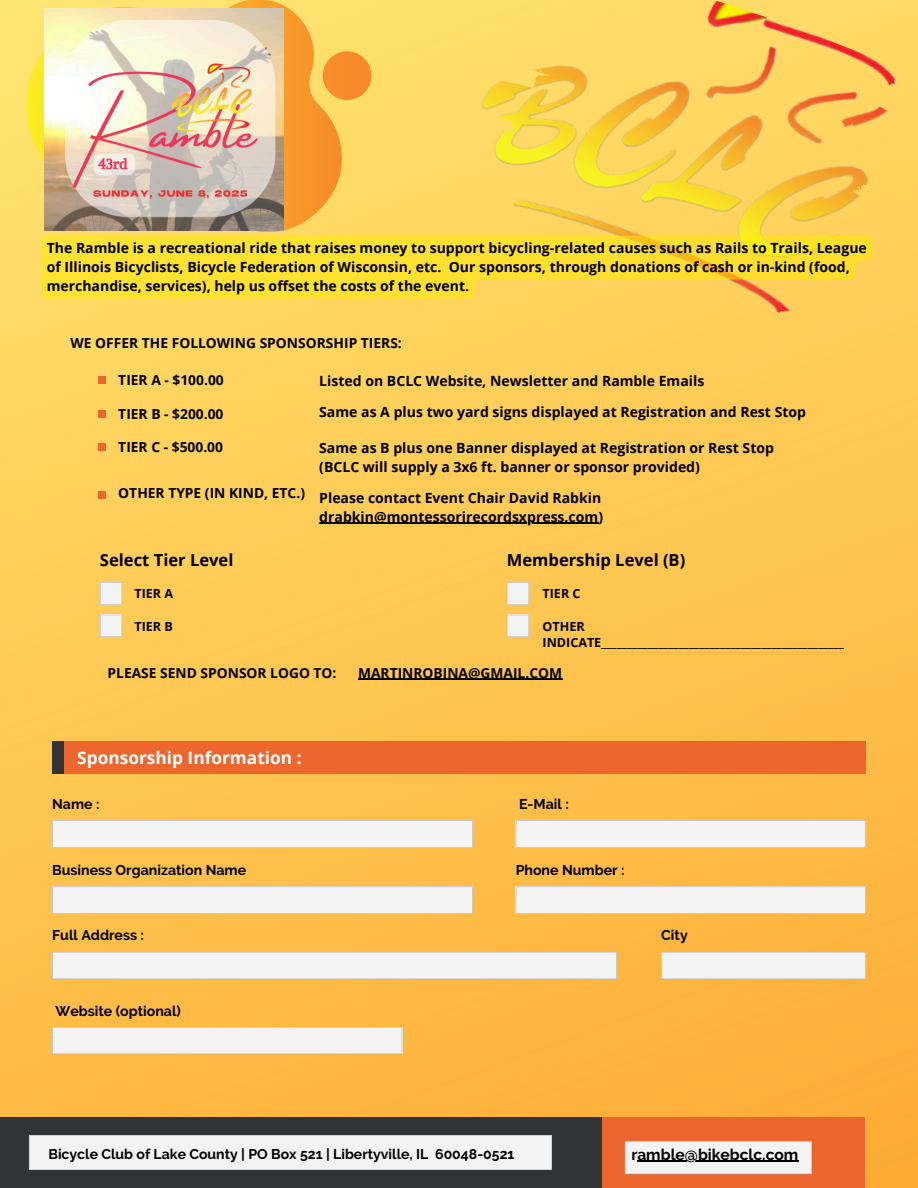
<style>
.page{position:relative;width:918px;height:1188px;background:#fff}
.page>*{position:absolute;margin:0;border:0;box-sizing:border-box;transform-origin:0 0}
.t1{font:700 17.25px "Open Sans";color:#fff}
.t2{font:700 16.65px "Open Sans";color:#000}
.t3{font:700 15.6px "Raleway";color:#000}
.t4{font:700 14.1px/19.2px "Open Sans";color:#000}
.t5{font:700 14.1px "Raleway";color:#000}
.t6{font:700 13.8px "Open Sans";color:#000}
.t7{font:700 12.6px "Open Sans";color:#000}
</style>
<div class="page">
<img style="left:0;top:0;width:918px;height:1188px">
<div style="left:98px;top:377px;width:8px;height:7px;background:#ed662e"></div>
<div style="left:98px;top:410px;width:8px;height:7px;background:#ed662e"></div>
<div style="left:98px;top:443px;width:8px;height:7px;background:#ed662e"></div>
<div style="left:98px;top:491px;width:8px;height:7px;background:#ed662e"></div>
<div style="left:601px;top:1118px;width:263px;height:70px;background:#ed662e"></div>
<div style="left:0;top:1118px;width:601px;height:70px;background:#313335"></div>
<div style="left:52px;top:742px;width:814px;height:32px;background:#ed662e"></div>
<div style="left:54px;top:742px;width:10px;height:32px;background:#313335"></div>
<svg style="left:100px;top:582px;width:22px;height:22px"></svg>
<svg style="left:100px;top:615px;width:22px;height:22px"></svg>
<svg style="left:507px;top:582px;width:22px;height:22px"></svg>
<svg style="left:507px;top:615px;width:22px;height:22px"></svg>
<svg style="left:516px;top:820px;width:350px;height:28px"></svg>
<div style="left:516px;top:887px;width:350px;height:27px;background:#f3f3f4"></div>
<svg style="left:661px;top:952px;width:205px;height:27px"></svg>
<svg style="left:52px;top:820px;width:421px;height:28px"></svg>
<div style="left:52px;top:887px;width:421px;height:27px;background:#f3f3f4"></div>
<svg style="left:52px;top:952px;width:565px;height:27px"></svg>
<div style="left:29px;top:1135px;width:523px;height:35px;background:#f3f3f4"></div>
<div style="left:52px;top:742px;width:10px;height:32px;background:#313335"></div>
<svg style="left:24px;top:0;width:322px;height:237px;background:#f9c14f"></svg>
<svg style="left:323px;top:51px;width:48px;height:49px;background:#f89c38"></svg>
<img style="left:45px;top:9px;width:238px;height:221px">
<img style="left:839px;top:83px;width:58px;height:129px">
<svg style="left:52px;top:1027px;width:350px;height:27px"></svg>
<svg style="left:625px;top:1141px;width:187px;height:33px;background:#eaeaeb"></svg>
<hr style="left:637px;top:1161px;width:161px;height:1px;background:#000">
<svg style="left:41px;top:236px;width:832px;height:63px;background:#fedd36"></svg>
<hr style="left:319px;top:523px;width:279px;height:1px;background:#000">
<hr style="left:358px;top:679px;width:204px;height:1px;background:#000">
<h2 class="t4" style="left:47px;top:238px;width:822px">The Ramble is a recreational ride that raises money to support bicycling-related causes such as Rails to Trails, League of Illinois Bicyclists, Bicycle Federation of Wisconsin, etc. Our sponsors, through donations of cash or in-kind (food, merchandise, services), help us offset the costs of the event.</h2>
<h2 class="t6" style="left:71px;top:333px;width:333px">WE OFFER THE FOLLOWING SPONSORSHIP TIERS:</h2>
<p class="t6" style="left:118px;top:371px;width:107px">TIER A - $100.00</p>
<h2 class="t6" style="left:118px;top:404px;width:107px">TIER B - $200.00</h2>
<h2 class="t6" style="left:118px;top:437px;width:106px">TIER C - $500.00</h2>
<p class="t6" style="left:118px;top:483px;width:188px">OTHER TYPE (IN KIND, ETC.)</p>
<p class="t4" style="left:319px;top:370px;width:387px">Listed on BCLC Website, Newsletter and Ramble Emails</p>
<p class="t4" style="left:319px;top:402px;width:488px">Same as A plus two yard signs displayed at Registration and Rest Stop</p>
<p class="t4" style="left:319px;top:438px;width:456px">Same as B plus one Banner displayed at Registration or Rest Stop (BCLC will supply a 3x6 ft. banner or sponsor provided)</p>
<p class="t4" style="left:319px;top:488px;width:284px">Please contact Event Chair David Rabkin</p>
<p class="t4" style="left:319px;top:507px;width:285px">drabkin@montessorirecordsxpress.com)</p>
<h1 class="t2" style="left:100px;top:548px;width:135px">Select Tier Level</h1>
<h2 class="t2" style="left:507px;top:548px;width:180px">Membership Level (B)</h2>
<p class="t7" style="left:134px;top:585px;width:40px">TIER A</p>
<h2 class="t7" style="left:134px;top:617px;width:40px">TIER B</h2>
<h1 class="t7" style="left:543px;top:585px;width:40px">TIER C</h1>
<h1 class="t7" style="left:543px;top:617px;width:44px">OTHER</h1>
<p class="t7" style="left:543px;top:634px;width:303px">INDICATE_______________________________________________</p>
<h2 class="t6" style="left:108px;top:663px;width:230px">PLEASE SEND SPONSOR LOGO TO:</h2>
<h2 class="t6" style="left:358px;top:663px;width:206px">MARTINROBINA@GMAIL.COM</h2>
<p class="t1" style="left:77px;top:745px;width:226px">Sponsorship Information :</p>
<h2 class="t5" style="left:52px;top:796px;width:49px">Name :</h2>
<h2 class="t5" style="left:52px;top:861px;width:196px">Business Organization Name</h2>
<h2 class="t5" style="left:52px;top:926px;width:93px">Full Address :</h2>
<h2 class="t5" style="left:56px;top:1003px;width:127px">Website (optional)</h2>
<h2 class="t5" style="left:519px;top:796px;width:51px">E-Mail :</h2>
<p class="t5" style="left:516px;top:861px;width:110px">Phone Number :</p>
<h2 class="t5" style="left:661px;top:926px;width:28px">City</h2>
<h2 class="t5" style="left:49px;top:1146px;width:468px">Bicycle Club of Lake County | PO Box 521 | Libertyville, IL 60048-0521</h2>
<p class="t3" style="left:631px;top:1145px;width:169px">ramble@bikebclc.com</p>
</div>
